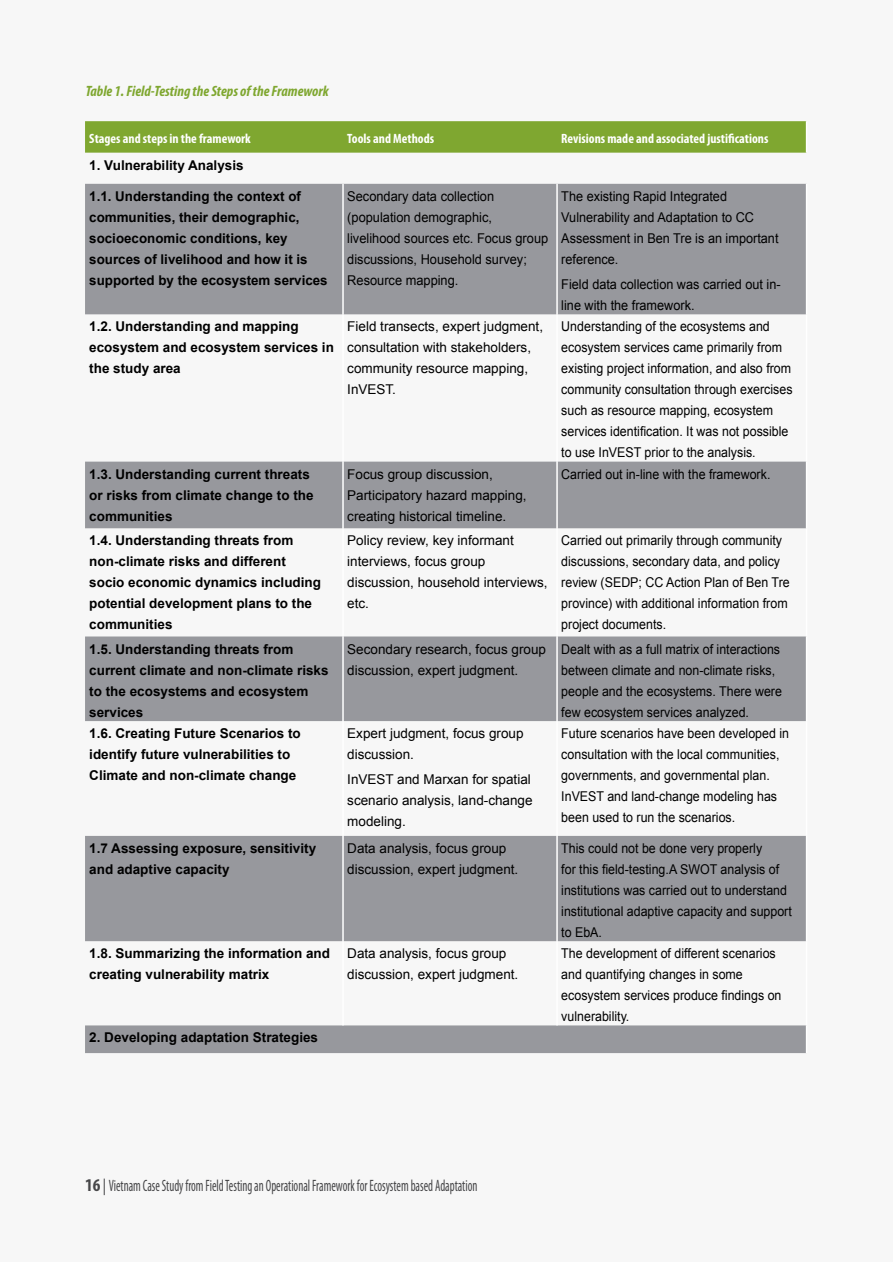
<style>
.page{position:relative;width:893px;height:1263px;background:#fff}
.page>*{position:absolute;margin:0;border:0;box-sizing:border-box;transform-origin:0 0}
.t1{font:condensed 16.5px "Myriad Pro";color:#474749}
.t2{font:italic 700 condensed 15px "Myriad Pro";color:#7fa730}
.t3{font:13.5px/21px "Arial";color:#000;scale:.92 1}
.t4{font:700 13.5px/21px "Arial";color:#000}
.t5{font:13.5px/21px "Arial";color:#000}
.t6{font:13.5px/21px "Arial";color:#000;scale:.94 1}
.t7{font:13.5px/21px "Arial";color:#000;scale:.95 1}
.t8{font:700 condensed 13.5px "Myriad Pro";color:#fff}
.s1{font-weight:700;font-size:18px}
</style>
<div class="page">
<div style="left:1px;top:1px;width:892px;height:1261px;background:#f7f7f7"></div>
<div style="left:85px;top:121px;width:721px;height:32px;background:#7fa730"></div>
<div style="left:85px;top:184px;width:721px;height:130px;background:#97989d"></div>
<svg style="left:85px;top:462px;width:721px;height:591px"></svg>
<hr style="left:806px;top:121px;width:1px;height:32px;background:#fff">
<hr style="left:806px;top:184px;width:1px;height:130px;background:#fff">
<hr style="left:806px;top:314px;width:1px;height:148px;background:#fff">
<hr style="left:806px;top:462px;width:1px;height:66px;background:#fff">
<hr style="left:806px;top:528px;width:1px;height:108px;background:#fff">
<hr style="left:806px;top:636px;width:1px;height:85px;background:#fff">
<hr style="left:806px;top:721px;width:1px;height:115px;background:#fff">
<hr style="left:806px;top:836px;width:1px;height:105px;background:#fff">
<hr style="left:806px;top:941px;width:1px;height:84px;background:#fff">
<hr style="left:342px;top:184px;width:2px;height:130px;background:#fff">
<hr style="left:556px;top:184px;width:2px;height:130px;background:#fff">
<hr style="left:342px;top:314px;width:2px;height:148px;background:#fff">
<hr style="left:556px;top:314px;width:2px;height:148px;background:#fff">
<hr style="left:342px;top:462px;width:2px;height:66px;background:#fff">
<hr style="left:556px;top:462px;width:2px;height:66px;background:#fff">
<hr style="left:342px;top:528px;width:2px;height:108px;background:#fff">
<hr style="left:556px;top:528px;width:2px;height:108px;background:#fff">
<hr style="left:342px;top:636px;width:2px;height:85px;background:#fff">
<hr style="left:556px;top:636px;width:2px;height:85px;background:#fff">
<hr style="left:342px;top:721px;width:2px;height:115px;background:#fff">
<hr style="left:556px;top:721px;width:2px;height:115px;background:#fff">
<hr style="left:342px;top:836px;width:2px;height:105px;background:#fff">
<hr style="left:556px;top:836px;width:2px;height:105px;background:#fff">
<hr style="left:342px;top:941px;width:2px;height:84px;background:#fff">
<hr style="left:556px;top:941px;width:2px;height:84px;background:#fff">
<p class="t2" style="left:86px;top:82px;width:245px">Table 1. Field-Testing the Steps of the Framework</p>
<p class="t8" style="left:89px;top:130px;width:163px">Stages and steps in the framework</p>
<p class="t8" style="left:347px;top:130px;width:88px">Tools and Methods</p>
<p class="t8" style="left:561px;top:130px;width:209px">Revisions made and associated justifications</p>
<p class="t4" style="left:89px;top:155px;width:156px">1. Vulnerability Analysis</p>
<p class="t4" style="left:89px;top:186px;width:240px">1.1. Understanding the context of communities, their demographic, socioeconomic conditions, key sources of livelihood and how it is supported by the ecosystem services</p>
<p class="t7" style="left:347px;top:186px;width:213px">Secondary data collection (population demographic, livelihood sources etc. Focus group discussions, Household survey;<br>Resource mapping.</p>
<p class="t6" style="left:561px;top:186px;width:233px">The existing Rapid Integrated<br>Vulnerability and Adaptation to CC<br>Assessment in Ben Tre is an important reference.</p>
<p class="t6" style="left:561px;top:274px;width:235px">Field data collection was carried out in&shy;line with the framework.</p>
<p class="t4" style="left:89px;top:316px;width:246px">1.2. Understanding and mapping ecosystem and ecosystem services in the study area</p>
<p class="t5" style="left:347px;top:316px;width:197px">Field transects, expert judgment, consultation with stakeholders, community resource mapping,<br>InVEST.</p>
<p class="t3" style="left:561px;top:316px;width:253px">Understanding of the ecosystems and ecosystem services came primarily from existing project information, and also from community consultation through exercises such as resource mapping, ecosystem services identification. It was not possible to use InVEST prior to the analysis.</p>
<p class="t4" style="left:89px;top:464px;width:226px">1.3. Understanding current threats or risks from climate change to the communities</p>
<p class="t5" style="left:347px;top:463px;width:181px">Focus group discussion,<br>Participatory hazard mapping, creating historical timeline.</p>
<p class="t3" style="left:561px;top:463px;width:229px">Carried out in-line with the framework.</p>
<p class="t4" style="left:89px;top:530px;width:233px">1.4. Understanding threats from non-climate risks and different socio economic dynamics including potential development plans to the communities</p>
<p class="t5" style="left:347px;top:530px;width:202px">Policy review, key informant interviews, focus group discussion, household interviews, etc.</p>
<p class="t3" style="left:561px;top:530px;width:250px">Carried out primarily through community discussions, secondary data, and policy review (SEDP; CC Action Plan of Ben Tre province) with additional information from project documents.</p>
<p class="t4" style="left:89px;top:639px;width:241px">1.5. Understanding threats from current climate and non-climate risks to the ecosystems and ecosystem services</p>
<p class="t5" style="left:347px;top:638px;width:200px">Secondary research, focus group discussion, expert judgment.</p>
<p class="t3" style="left:561px;top:638px;width:241px">Dealt with as a full matrix of interactions between climate and non-climate risks, people and the ecosystems. There were few ecosystem services analyzed.</p>
<p class="t4" style="left:89px;top:723px;width:213px">1.6. Creating Future Scenarios to identify future vulnerabilities to<br>Climate and non-climate change</p>
<p class="t5" style="left:347px;top:723px;width:178px">Expert judgment, focus group discussion.</p>
<p class="t3" style="left:561px;top:723px;width:249px">Future scenarios have been developed in consultation with the local communities, governments, and governmental plan.<br>InVEST and land-change modeling has been used to run the scenarios.</p>
<p class="t5" style="left:347px;top:769px;width:187px">InVEST and Marxan for spatial scenario analysis, land-change modeling.</p>
<p class="t4" style="left:89px;top:838px;width:228px">1.7 Assessing exposure, sensitivity and adaptive capacity</p>
<p class="t5" style="left:347px;top:838px;width:173px">Data analysis, focus group discussion, expert judgment.</p>
<p class="t3" style="left:561px;top:838px;width:252px">This could not be done very properly<br>for this field-testing.A SWOT analysis of institutions was carried out to understand institutional adaptive capacity and support to EbA.</p>
<p class="t4" style="left:89px;top:943px;width:242px">1.8. Summarizing the information and creating vulnerability matrix</p>
<p class="t5" style="left:347px;top:943px;width:173px">Data analysis, focus group discussion, expert judgment.</p>
<p class="t3" style="left:561px;top:943px;width:241px">The development of different scenarios and quantifying changes in some ecosystem services produce findings on vulnerability.</p>
<p class="t4" style="left:89px;top:1027px;width:230px">2. Developing adaptation Strategies</p>
<p class="t1" style="left:85px;top:1176px;width:394px"><span class="s1">16</span> | Vietnam Case Study from Field Testing an Operational Framework for Ecosystem based Adaptation</p>
</div>
